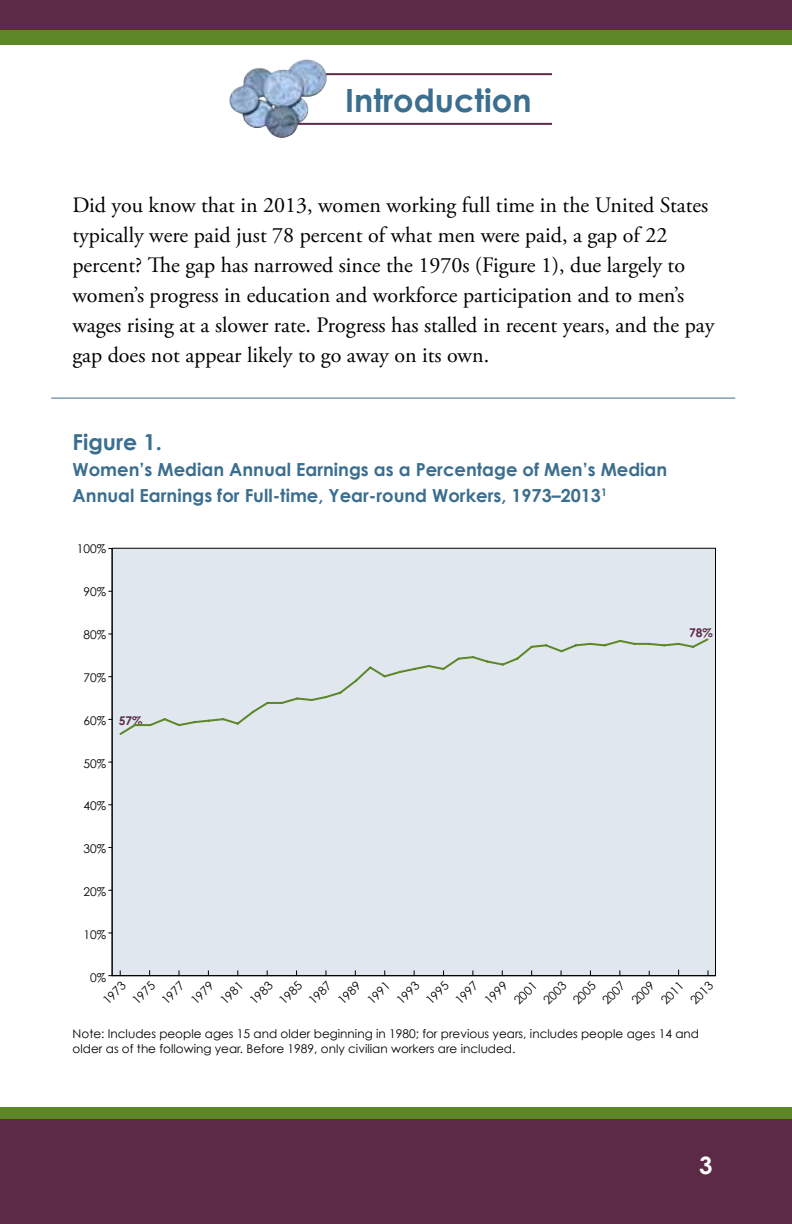
<style>
.page{position:relative;width:792px;height:1224px;background:#fff}
.page>*{position:absolute;margin:0;border:0;box-sizing:border-box;transform-origin:0 0}
.t1{font:700 32px "Century Gothic";color:#3b6e8f}
.t2{font:700 24px "Century Gothic";color:#fff}
.t3{font:22px/30px "Adobe Garamond Pro";color:#000}
.t4{font:700 22px "Century Gothic";color:#3b6e8f}
.t5{font:700 18px/26px "Century Gothic";color:#3b6e8f}
.t6{font:12px/20.8px "Century Gothic";color:#000}
.t7{font:700 12px "Century Gothic";color:#5c2946}
</style>
<div class="page">
<div style="left:0;top:1107px;width:792px;height:117px;background:#5c8727"></div>
<div style="left:0;top:1119px;width:792px;height:105px;background:#5c2946"></div>
<div style="left:0;top:0;width:792px;height:45px;background:#5c8727"></div>
<div style="left:0;top:0;width:792px;height:30px;background:#5c2946"></div>
<div style="left:270px;top:73px;width:309px;height:52px;border:2px solid #5c2946"></div>
<div style="left:112px;top:548px;width:604px;height:428px;background:#e0e7ef"></div>
<hr style="left:112px;top:975px;width:603px;height:1px;background:#000">
<hr style="left:112px;top:548px;width:1px;height:428px;background:#000">
<svg style="left:119px;top:638px;width:590px;height:97px"></svg>
<img style="left:229px;top:59px;width:98px;height:79px">
<hr style="left:51px;top:398px;width:684px;height:1px;background:#3b6e8f">
<div style="left:552px;top:68px;width:36px;height:71px;background:#fff"></div>
<h1 class="t1" style="left:345px;top:81px;width:188px">Introduction</h1>
<p class="t3" style="left:72px;top:191px;width:644px">Did you know that in 2013, women working full time in the United States typically were paid just 78 percent of what men were paid, a gap of 22 percent? The gap has narrowed since the 1970s (Figure 1), due largely to women’s progress in education and workforce participation and to men’s wages rising at a slower rate. Progress has stalled in recent years, and the pay gap does not appear likely to go away on its own.</p>
<p class="t4" style="left:73px;top:428px;width:91px">Figure 1.</p>
<p class="t5" style="left:73px;top:456px;width:596px">Women’s Median Annual Earnings as a Percentage of Men’s Median<br>Annual Earnings for Full-time, Year-round Workers, 1973–2013<sup>1</sup></p>
<p class="t6" style="left:77px;top:539px;width:31px">100%</p>
<p class="t6" style="left:83px;top:581px;width:24px">90%</p>
<p class="t6" style="left:83px;top:624px;width:24px">80%</p>
<p class="t6" style="left:83px;top:667px;width:24px">70%</p>
<p class="t6" style="left:83px;top:710px;width:24px">60%</p>
<p class="t6" style="left:83px;top:753px;width:24px">50%</p>
<p class="t6" style="left:83px;top:795px;width:24px">40%</p>
<p class="t6" style="left:83px;top:838px;width:24px">30%</p>
<p class="t6" style="left:83px;top:881px;width:24px">20%</p>
<p class="t6" style="left:83px;top:924px;width:24px">10%</p>
<p class="t6" style="left:90px;top:967px;width:17px">0%</p>
<p class="t6" style="left:98px;top:995px;width:28px;rotate:-45deg">1973</p>
<p class="t6" style="left:156px;top:995px;width:28px;rotate:-45deg">1977</p>
<p class="t6" style="left:244px;top:995px;width:28px;rotate:-45deg">1983</p>
<p class="t6" style="left:303px;top:995px;width:28px;rotate:-45deg">1987</p>
<p class="t6" style="left:391px;top:995px;width:28px;rotate:-45deg">1993</p>
<p class="t6" style="left:450px;top:995px;width:28px;rotate:-45deg">1997</p>
<p class="t6" style="left:538px;top:995px;width:28px;rotate:-45deg">2003</p>
<p class="t6" style="left:597px;top:995px;width:28px;rotate:-45deg">2007</p>
<p class="t7" style="left:689px;top:625px;width:25px">78%</p>
<p class="t7" style="left:119px;top:713px;width:25px">57%</p>
<p class="t6" style="left:127px;top:995px;width:28px;rotate:-45deg">1975</p>
<p class="t6" style="left:200px;top:980px;width:28px;text-indent:-21px;rotate:-45deg">1979<br>1981</p>
<p class="t6" style="left:274px;top:995px;width:28px;rotate:-45deg">1985</p>
<p class="t6" style="left:347px;top:980px;width:28px;text-indent:-21px;rotate:-45deg">1989<br>1991</p>
<p class="t6" style="left:421px;top:995px;width:28px;rotate:-45deg">1995</p>
<p class="t6" style="left:494px;top:980px;width:28px;text-indent:-21px;rotate:-45deg">1999<br>2001</p>
<p class="t6" style="left:567px;top:995px;width:28px;rotate:-45deg">2005</p>
<p class="t6" style="left:626px;top:995px;width:28px;rotate:-45deg">2009</p>
<p class="t6" style="left:656px;top:995px;width:28px;rotate:-45deg">2011</p>
<p class="t6" style="left:685px;top:995px;width:28px;rotate:-45deg">2013</p>
<p class="t6" style="left:73px;top:1026px;width:628px;line-height:14.4px">Note: Includes people ages 15 and older beginning in 1980; for previous years, includes people ages 14 and older as of the following year. Before 1989, only civilian workers are included.</p>
<p class="t2" style="left:699px;top:1150px;width:15px">3</p>
</div>
